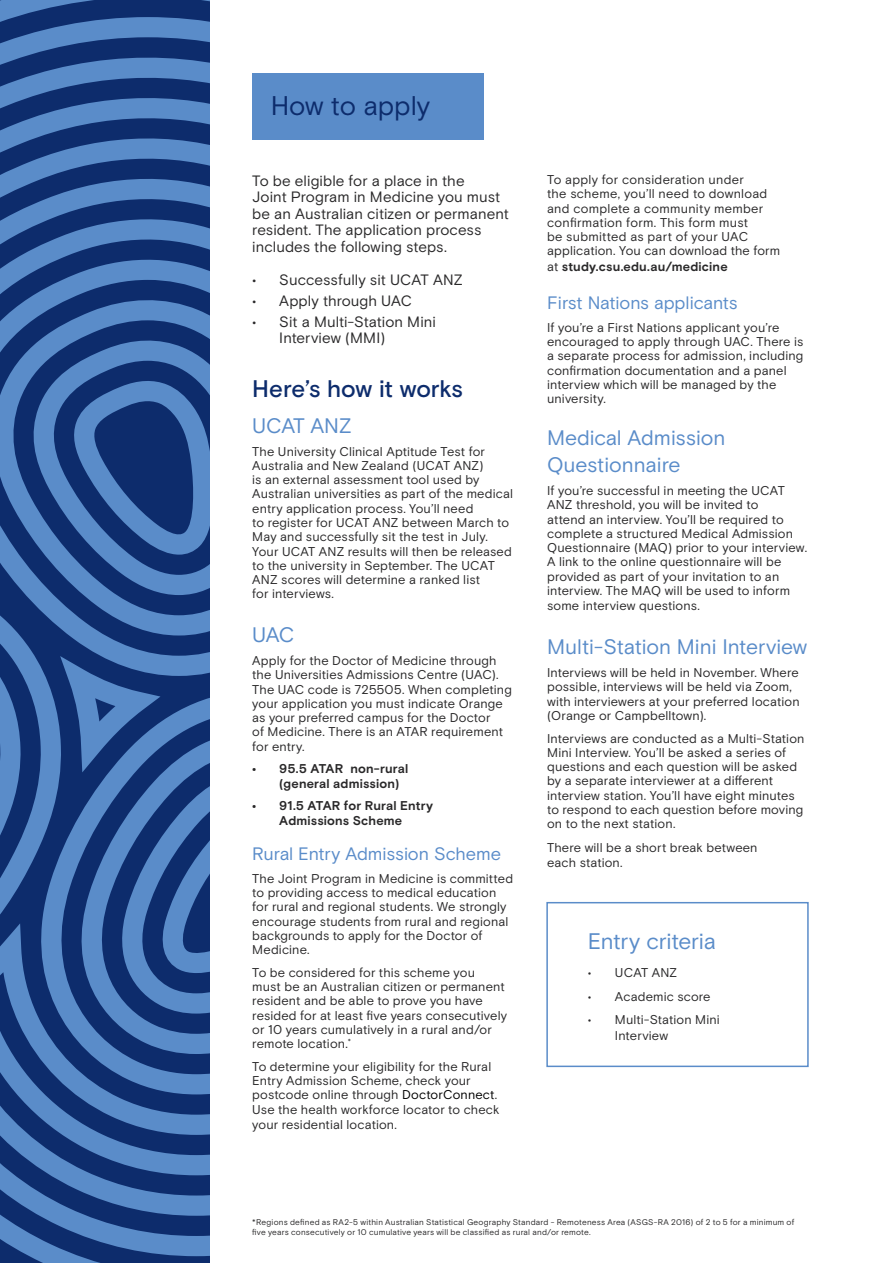
<style>
.page{position:relative;width:893px;height:1263px;background:#fff}
.page>*{position:absolute;margin:0;border:0;box-sizing:border-box;transform-origin:0 0}
.t1{font:27px "Basis Grotesque";letter-spacing:-.01em;color:#0d2c6c}
.t2{font:500 24px "Basis Grotesque";letter-spacing:-.005em;color:#0d2c6c}
.t3{font:22.5px "Basis Grotesque";letter-spacing:-.01em;color:#5a8cc9}
.t4{font:21px/27px "Basis Grotesque";letter-spacing:-.005em;color:#5a8cc9}
.t5{font:18px "Basis Grotesque";letter-spacing:-.01em;color:#5a8cc9}
.t6{font:15px/16.5px "Basis Grotesque";letter-spacing:.005em;color:#292829}
.t7{font:12.75px/14.2px "Basis Grotesque";letter-spacing:.01em;color:#292829}
.t8{font:700 12.75px/14.2px "Basis Grotesque";letter-spacing:.015em;color:#292829}
.t9{font:8.25px/9.8px "Basis Grotesque";letter-spacing:.02em;color:#292829}
.s1{color:#000}
.s2{font-weight:700}
</style>
<div class="page">
<svg style="left:0;top:17px;width:209px;height:31px;background:#3b65a3"></svg>
<svg style="left:0;top:48px;width:209px;height:1215px;background:#305896"></svg>
<svg style="left:0;top:89px;width:209px;height:1167px;background:#335b9a"></svg>
<svg style="left:0;top:131px;width:209px;height:1085px;background:#335b9a"></svg>
<svg style="left:0;top:172px;width:209px;height:1003px;background:#325b99"></svg>
<svg style="left:0;top:214px;width:209px;height:921px;background:#325b99"></svg>
<svg style="left:20px;top:1013px;width:189px;height:81px;background:#335c9a"></svg>
<svg style="left:0;top:255px;width:209px;height:74px;background:#355e9c"></svg>
<svg style="left:0;top:329px;width:209px;height:684px;background:#305796"></svg>
<div style="left:252px;top:73px;width:232px;height:67px;background:#5a8cc9"></div>
<div style="left:546px;top:902px;width:263px;height:165px;border:2px solid #5a8cc9"></div>
<h1 class="t1" style="left:271px;top:90px;width:161px">How to apply</h1>
<p class="t6" style="left:252px;top:172px;width:258px">To be eligible for a place in the<br>Joint Program in Medicine you must be an Australian citizen or permanent resident. The application process includes the following steps.</p>
<p class="t6" style="left:252px;top:271px;width:212px">• Successfully sit UCAT ANZ</p>
<p class="t6" style="left:252px;top:292px;width:161px">• Apply through UAC</p>
<p class="t6" style="left:279px;top:313px;width:158px;text-indent:-27px">• Sit a Multi-Station Mini<br>Interview (MMI)</p>
<h2 class="t2" style="left:252px;top:375px;width:212px">Here’s how it works</h2>
<h3 class="t4" style="left:252px;top:412px;width:101px">UCAT ANZ</h3>
<p class="t7" style="left:252px;top:444px;width:262px">The University Clinical Aptitude Test for Australia and New Zealand (UCAT ANZ)<br>is an external assessment tool used by Australian universities as part of the medical entry application process. You’ll need<br>to register for UCAT ANZ between March to May and successfully sit the test in July.<br>Your UCAT ANZ results will then be released to the university in September. The UCAT ANZ scores will determine a ranked list<br>for interviews.</p>
<h3 class="t4" style="left:252px;top:621px;width:44px">UAC</h3>
<p class="t7" style="left:252px;top:653px;width:261px">Apply for the Doctor of Medicine through the Universities Admissions Centre (UAC).<br>The UAC code is 725505. When completing your application you must indicate Orange as your preferred campus for the Doctor<br>of Medicine. There is an ATAR requirement for entry.</p>
<p class="t8" style="left:279px;top:762px;width:131px;text-indent:-27px">• 95.5 ATAR non-rural (general admission)</p>
<p class="t8" style="left:252px;top:799px;width:182px;text-align:center">• 91.5 ATAR for Rural Entry<br>Admissions Scheme</p>
<h3 class="t5" style="left:252px;top:843px;width:250px">Rural Entry Admission Scheme</h3>
<p class="t7" style="left:252px;top:871px;width:262px">The Joint Program in Medicine is committed to providing access to medical education for rural and regional students. We strongly encourage students from rural and regional backgrounds to apply for the Doctor of Medicine.</p>
<p class="t7" style="left:252px;top:965px;width:256px">To be considered for this scheme you<br>must be an Australian citizen or permanent resident and be able to prove you have resided for at least five years consecutively or 10 years cumulatively in a rural and/or remote location.<sup>*</sup></p>
<p class="t7" style="left:252px;top:1059px;width:249px">To determine your eligibility for the Rural Entry Admission Scheme, check your postcode online through <span class="s1">DoctorConnect</span>.<br>Use the health workforce locator to check your residential location.</p>
<p class="t7" style="left:547px;top:172px;width:235px">To apply for consideration under<br>the scheme, you’ll need to download and complete a community member confirmation form. This form must<br>be submitted as part of your UAC application. You can download the form at <span class="s2">study.csu.edu.au/medicine</span></p>
<h3 class="t5" style="left:547px;top:292px;width:192px">First Nations applicants</h3>
<p class="t7" style="left:547px;top:320px;width:258px">If you’re a First Nations applicant you’re encouraged to apply through UAC. There is a separate process for admission, including confirmation documentation and a panel interview which will be managed by the university.</p>
<h3 class="t4" style="left:547px;top:424px;width:180px">Medical Admission<br>Questionnaire</h3>
<p class="t7" style="left:547px;top:483px;width:261px">If you’re successful in meeting the UCAT ANZ threshold, you will be invited to<br>attend an interview. You’ll be required to complete a structured Medical Admission Questionnaire (MAQ) prior to your interview.<br>A link to the online questionnaire will be provided as part of your invitation to an interview. The MAQ will be used to inform some interview questions.</p>
<h3 class="t4" style="left:547px;top:633px;width:262px">Multi-Station Mini Interview</h3>
<p class="t7" style="left:547px;top:665px;width:254px">Interviews will be held in November. Where possible, interviews will be held via Zoom, with interviewers at your preferred location (Orange or Campbelltown).</p>
<p class="t7" style="left:547px;top:731px;width:259px">Interviews are conducted as a Multi-Station Mini Interview. You’ll be asked a series of questions and each question will be asked by a separate interviewer at a different interview station. You’ll have eight minutes to respond to each question before moving on to the next station.</p>
<p class="t7" style="left:547px;top:840px;width:212px;line-height:15.3px">There will be a short break between each station.</p>
<h3 class="t3" style="left:588px;top:928px;width:130px">Entry criteria</h3>
<p class="t7" style="left:588px;top:965px;width:91px">• UCAT ANZ</p>
<p class="t7" style="left:588px;top:989px;width:124px">• Academic score</p>
<p class="t7" style="left:615px;top:1012px;width:106px;line-height:15.3px;text-indent:-27px">• Multi-Station Mini<br>Interview</p>
<p class="t9" style="left:252px;top:1217px;width:543px">*Regions defined as RA2-5 within Australian Statistical Geography Standard - Remoteness Area (ASGS-RA 2016) of 2 to 5 for a minimum of five years consecutively or 10 cumulative years will be classified as rural and/or remote.</p>
</div>
